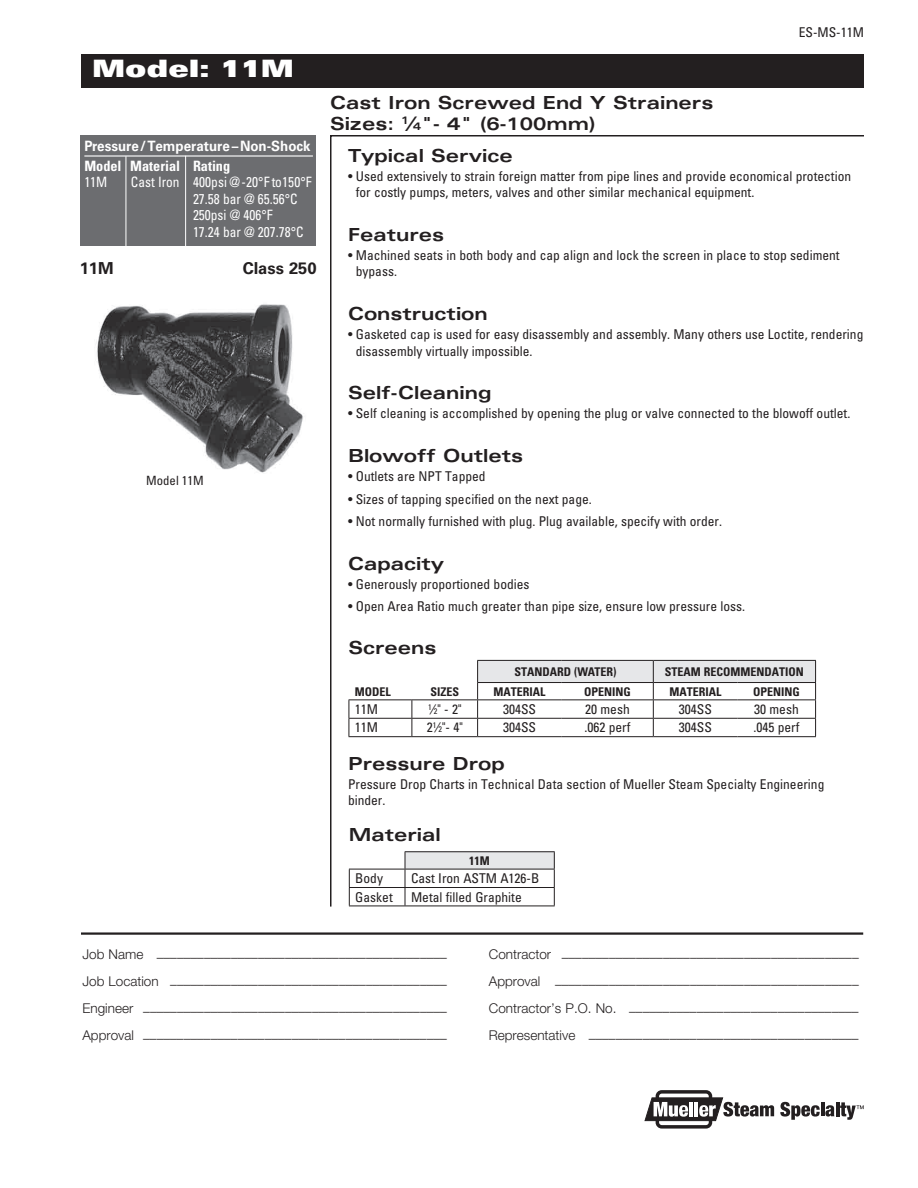
<style>
.page{position:relative;width:918px;height:1188px;background:#fff}
.page>*{position:absolute;margin:0;border:0;box-sizing:border-box;transform-origin:0 0}
.t1{font:24px "Univers LT Std X Black Ex";color:#fff}
.t2{font:700 expanded 18px/21px "Univers LT Std";color:#231f20}
.t3{font:700 16.5px "Univers LT Std";color:#231f20}
.t4{font:condensed 14.25px/16.5px "Univers LT Std";color:#fff;scale:.94 1}
.t5{font:700 14.25px "Univers LT Std";color:#fff;scale:.94 1}
.t6{font:700 condensed 14.25px "Univers LT Std";color:#fff}
.t7{font:condensed 13.5px/16.5px "Univers LT Std";color:#231f20}
.t8{font:300 13.5px "Helvetica Neue LT Std";color:#231f20}
.t9{font:condensed 12.75px "Univers LT Std";color:#231f20}
.t10{font:700 condensed 12px "Univers LT Std";color:#231f20}
.s1{font-size:10.8px}
.s2{font-size:8.1px}
</style>
<div class="page">
<div style="left:81px;top:54px;width:783px;height:33px;background:#231f20"></div>
<svg style="left:330px;top:135px;width:534px;height:772px"></svg>
<img style="left:96px;top:304px;width:207px;height:169px">
<div style="left:81px;top:135px;width:235px;height:110px;background:#6c6d70"></div>
<hr style="left:84px;top:155px;width:229px;height:2px;background:#fff">
<hr style="left:126px;top:156px;width:1px;height:92px;background:#fff">
<hr style="left:185px;top:156px;width:1px;height:90px;background:#fff">
<svg style="left:780px;top:1102px;width:54px;height:18px"></svg>
<hr style="left:836px;top:1102px;width:3px;height:14px;background:#231f20">
<svg style="left:840px;top:1102px;width:24px;height:18px"></svg>
<div style="left:656px;top:1090px;width:56px;height:39px;border:3px solid #231f20;border-radius:4px"></div>
<svg style="left:645px;top:1098px;width:129px;height:23px"></svg>
<hr style="left:81px;top:932px;width:782px;height:3px;background:#231f20">
<div style="left:405px;top:852px;width:149px;height:17px;background:#e6e7e9"></div>
<hr style="left:405px;top:851px;width:150px;height:1px;background:#231f20">
<hr style="left:349px;top:869px;width:56px;height:1px;background:#231f20">
<hr style="left:405px;top:869px;width:150px;height:1px;background:#231f20">
<hr style="left:349px;top:887px;width:56px;height:1px;background:#231f20">
<svg style="left:349px;top:869px;width:1px;height:37px"></svg>
<hr style="left:405px;top:887px;width:150px;height:1px;background:#231f20">
<svg style="left:405px;top:852px;width:1px;height:54px"></svg>
<svg style="left:554px;top:852px;width:1px;height:54px"></svg>
<hr style="left:349px;top:906px;width:56px;height:1px;background:#231f20">
<hr style="left:405px;top:906px;width:150px;height:1px;background:#231f20">
<hr style="left:412px;top:718px;width:66px;height:1px;background:#231f20">
<hr style="left:349px;top:736px;width:63px;height:1px;background:#231f20">
<hr style="left:412px;top:736px;width:66px;height:1px;background:#231f20">
<hr style="left:478px;top:736px;width:84px;height:1px;background:#231f20">
<hr style="left:562px;top:736px;width:91px;height:1px;background:#231f20">
<hr style="left:653px;top:736px;width:84px;height:1px;background:#231f20">
<hr style="left:737px;top:736px;width:79px;height:1px;background:#231f20">
<svg style="left:349px;top:700px;width:1px;height:36px"></svg>
<svg style="left:477px;top:660px;width:339px;height:76px"></svg>
<hr style="left:349px;top:699px;width:63px;height:1px;background:#231f20">
<hr style="left:412px;top:699px;width:66px;height:1px;background:#231f20">
<hr style="left:478px;top:699px;width:84px;height:1px;background:#231f20">
<hr style="left:562px;top:699px;width:91px;height:1px;background:#231f20">
<hr style="left:653px;top:699px;width:84px;height:1px;background:#231f20">
<hr style="left:737px;top:699px;width:79px;height:1px;background:#231f20">
<svg style="left:412px;top:700px;width:1px;height:36px"></svg>
<hr style="left:349px;top:718px;width:63px;height:1px;background:#231f20">
<h1 class="t1" style="left:92px;top:55px;width:203px">Model: 11M</h1>
<p class="t5" style="left:84px;top:138px;width:242px">Pressure/Temperature –Non-Shock</p>
<p class="t6" style="left:84px;top:157px;width:147px">Model Material Rating</p>
<p class="t4" style="left:84px;top:174px;width:26px">11M</p>
<p class="t4" style="left:193px;top:174px;width:128px;text-indent:-62px">Cast Iron 400psi @-20°F to150°F<br>27.58 bar @ 65.56°C<br>250psi @ 406°F<br>17.24 bar @ 207.78°C</p>
<p class="t3" style="left:80px;top:259px;width:35px">11M</p>
<p class="t3" style="left:243px;top:259px;width:75px">Class 250</p>
<p class="t9" style="left:146px;top:472px;width:59px">Model 11M</p>
<h2 class="t2" style="left:330px;top:92px;width:385px">Cast Iron Screwed End Y Strainers<br>Sizes: <sup>1</sup>⁄<span class="s1">4</span>"- 4" (6-100mm)</h2>
<p class="t7" style="left:799px;top:24px;width:67px">ES-MS-11M</p>
<h2 class="t2" style="left:348px;top:145px;width:166px">Typical Service</h2>
<p class="t7" style="left:356px;top:167px;width:497px;text-indent:-8px">• Used extensively to strain foreign matter from pipe lines and provide economical protection for costly pumps, meters, valves and other similar mechanical equipment.</p>
<h2 class="t2" style="left:348px;top:224px;width:98px">Features</h2>
<p class="t7" style="left:356px;top:247px;width:485px;text-indent:-8px">• Machined seats in both body and cap align and lock the screen in place to stop sediment bypass.</p>
<h2 class="t2" style="left:348px;top:303px;width:141px">Construction</h2>
<p class="t7" style="left:356px;top:326px;width:509px;text-indent:-8px">• Gasketed cap is used for easy disassembly and assembly. Many others use Loctite, rendering disassembly virtually impossible.</p>
<h2 class="t2" style="left:348px;top:382px;width:145px">Self-Cleaning</h2>
<p class="t7" style="left:348px;top:405px;width:504px">• Self cleaning is accomplished by opening the plug or valve connected to the blowoff outlet.</p>
<h2 class="t2" style="left:348px;top:445px;width:177px">Blowoff Outlets</h2>
<p class="t7" style="left:348px;top:468px;width:139px">• Outlets are NPT Tapped</p>
<p class="t7" style="left:348px;top:490px;width:245px">• Sizes of tapping specified on the next page.</p>
<p class="t7" style="left:348px;top:513px;width:376px">• Not normally furnished with plug. Plug available, specify with order.</p>
<h2 class="t2" style="left:348px;top:553px;width:98px">Capacity</h2>
<p class="t7" style="left:348px;top:576px;width:183px">• Generously proportioned bodies</p>
<p class="t7" style="left:348px;top:598px;width:399px">• Open Area Ratio much greater than pipe size, ensure low pressure loss.</p>
<h2 class="t2" style="left:349px;top:637px;width:90px">Screens</h2>
<p class="t10" style="left:514px;top:664px;width:104px">STANDARD (WATER)</p>
<p class="t10" style="left:665px;top:664px;width:140px">STEAM RECOMMENDATION</p>
<p class="t10" style="left:355px;top:684px;width:37px">MODEL</p>
<p class="t10" style="left:430px;top:684px;width:30px">SIZES</p>
<p class="t10" style="left:494px;top:684px;width:53px">MATERIAL</p>
<p class="t10" style="left:584px;top:684px;width:48px">OPENING</p>
<p class="t10" style="left:669px;top:684px;width:53px">MATERIAL</p>
<p class="t10" style="left:753px;top:684px;width:48px">OPENING</p>
<p class="t7" style="left:355px;top:701px;width:25px">11M</p>
<p class="t7" style="left:428px;top:701px;width:35px"><sup>1</sup>⁄<span class="s2">2</span>" - 2"</p>
<p class="t7" style="left:503px;top:701px;width:34px">304SS</p>
<p class="t7" style="left:585px;top:701px;width:46px">20 mesh</p>
<p class="t7" style="left:679px;top:701px;width:34px">304SS</p>
<p class="t7" style="left:754px;top:701px;width:46px">30 mesh</p>
<p class="t7" style="left:355px;top:719px;width:25px">11M</p>
<p class="t7" style="left:427px;top:719px;width:37px">2<sup>1</sup>⁄<span class="s2">2</span>"- 4"</p>
<p class="t7" style="left:503px;top:719px;width:34px">304SS</p>
<p class="t7" style="left:585px;top:719px;width:48px">.062 perf</p>
<p class="t7" style="left:679px;top:719px;width:34px">304SS</p>
<p class="t7" style="left:753px;top:719px;width:48px">.045 perf</p>
<h2 class="t2" style="left:348px;top:753px;width:158px">Pressure Drop</h2>
<p class="t7" style="left:348px;top:776px;width:478px">Pressure Drop Charts in Technical Data section of Mueller Steam Specialty Engineering binder.</p>
<h2 class="t2" style="left:349px;top:824px;width:94px">Material</h2>
<p class="t10" style="left:469px;top:853px;width:22px">11M</p>
<p class="t7" style="left:355px;top:870px;width:29px">Body</p>
<p class="t7" style="left:411px;top:870px;width:130px">Cast Iron ASTM A126-B</p>
<p class="t7" style="left:355px;top:888px;width:39px">Gasket</p>
<p class="t7" style="left:411px;top:888px;width:112px">Metal filled Graphite</p>
<p class="t8" style="left:82px;top:949px;width:366px">Job Name –––––––––––––––––––––––––––––––––––––––––––</p>
<p class="t8" style="left:489px;top:949px;width:371px">Contractor ––––––––––––––––––––––––––––––––––––––––––––</p>
<p class="t8" style="left:82px;top:976px;width:366px">Job Location –––––––––––––––––––––––––––––––––––––––––</p>
<p class="t8" style="left:489px;top:976px;width:371px">Approval –––––––––––––––––––––––––––––––––––––––––––––</p>
<p class="t8" style="left:82px;top:1003px;width:366px">Engineer –––––––––––––––––––––––––––––––––––––––––––––</p>
<p class="t8" style="left:489px;top:1003px;width:371px">Contractor’s P.O. No. ––––––––––––––––––––––––––––––––––</p>
<p class="t8" style="left:82px;top:1030px;width:366px">Approval –––––––––––––––––––––––––––––––––––––––––––––</p>
<p class="t8" style="left:489px;top:1030px;width:371px">Representative ––––––––––––––––––––––––––––––––––––––––</p>
</div>
